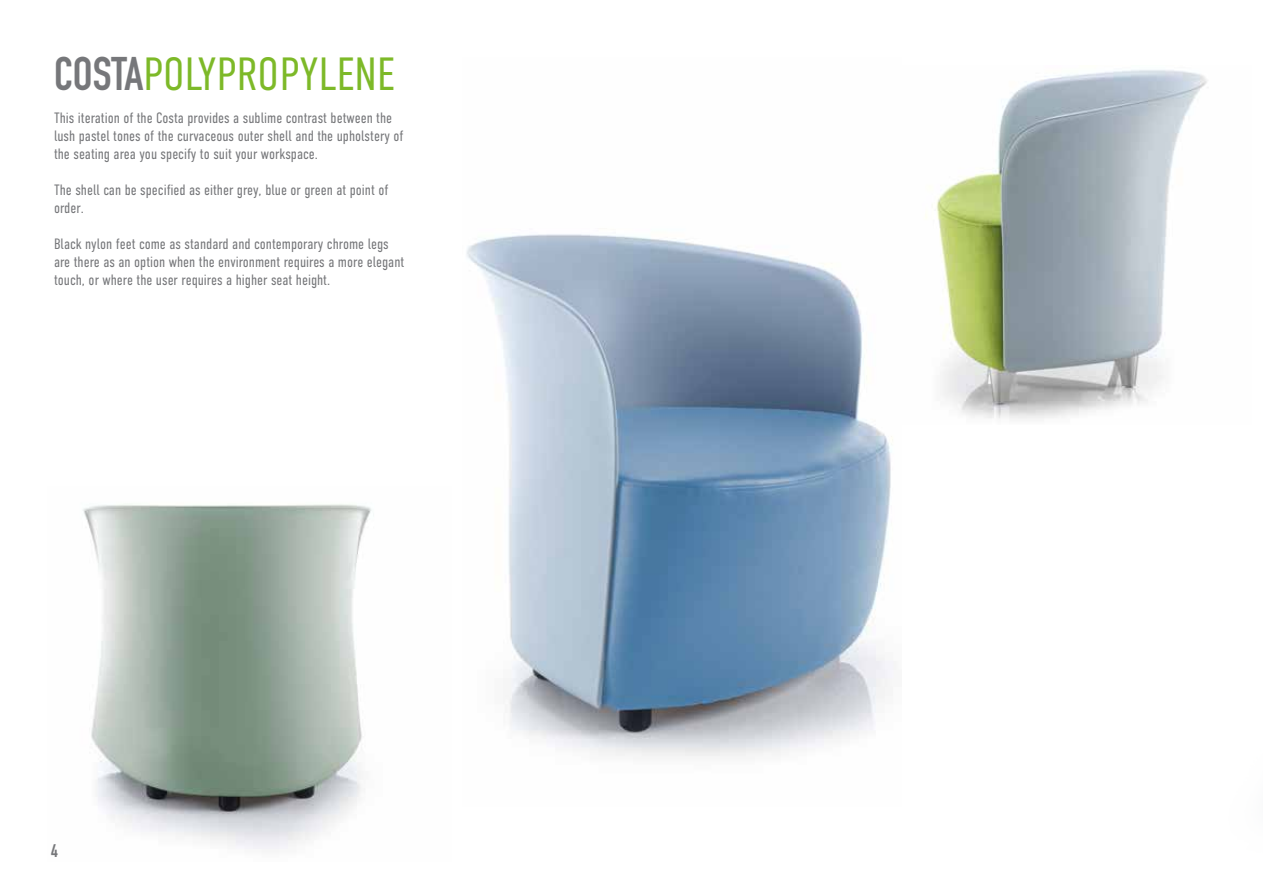
<style>
.page{position:relative;width:1263px;height:893px;background:#fff}
.page>*{position:absolute;margin:0;border:0;box-sizing:border-box;transform-origin:0 0}
.t1{font:300 46.5px "DIN Condensed";color:#7db928}
.t2{font:700 18px "DIN Condensed";color:#76777a}
.t3{font:300 15px/18px "DIN Condensed";color:#76777a}
.s1{font-weight:700;color:#76777a}
</style>
<div class="page">
<img style="left:83px;top:504px;width:289px;height:345px">
<img style="left:926px;top:70px;width:281px;height:349px">
<img style="left:466px;top:234px;width:428px;height:523px">
<h1 class="t1" style="left:54px;top:48px;width:342px"><span class="s1">COSTA</span>POLYPROPYLENE</h1>
<p class="t3" style="left:54px;top:109px;width:351px">This iteration of the Costa provides a sublime contrast between the lush pastel tones of the curvaceous outer shell and the upholstery of the seating area you specify to suit your workspace.</p>
<p class="t3" style="left:54px;top:181px;width:336px">The shell can be specified as either grey, blue or green at point of order.</p>
<p class="t3" style="left:54px;top:235px;width:352px">Black nylon feet come as standard and contemporary chrome legs are there as an option when the environment requires a more elegant touch, or where the user requires a higher seat height.</p>
<p class="t2" style="left:51px;top:839px;width:8px">4</p>
</div>
